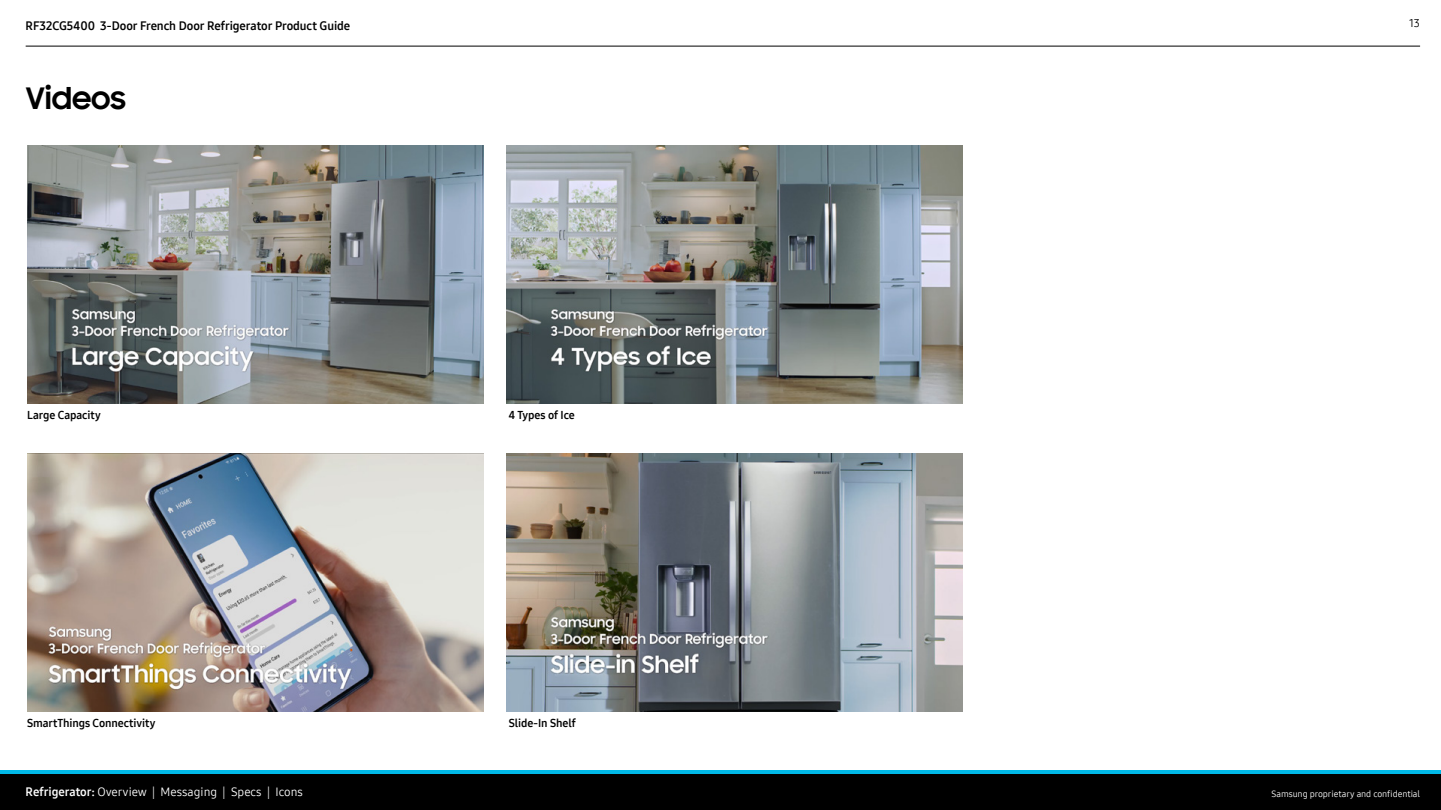
<style>
.page{position:relative;width:1441px;height:810px;background:#fff}
.page>*{position:absolute;margin:0;border:0;box-sizing:border-box;transform-origin:0 0}
.t1{font:700 30px "Samsung Sharp Sans";letter-spacing:-.005em;color:#000}
.t2{font:12px "Samsung One 700";letter-spacing:-.005em;color:#000}
.t3{font:12px "Samsung One 400";color:#fff}
.t4{font:11.25px "Samsung One 700";letter-spacing:-.005em;color:#000}
.t5{font:11.25px "Samsung One 400";color:#000101}
.t6{font:9px "Samsung One 400";letter-spacing:-.01em;color:#fff}
.s1{font-family:"Samsung One 700"}
</style>
<div class="page">
<div style="left:0;top:773px;width:1440px;height:37px;background:#000"></div>
<hr style="left:0;top:770px;width:1440px;height:3px;background:#00b9e8">
<hr style="left:26px;top:46px;width:1393px;height:1px;background:#000">
<img style="left:27px;top:146px;width:456px;height:258px">
<img style="left:506px;top:146px;width:456px;height:258px">
<img style="left:27px;top:454px;width:456px;height:258px">
<img style="left:506px;top:454px;width:456px;height:258px">
<p class="t2" style="left:26px;top:18px;width:326px">RF32CG5400 3-Door French Door Refrigerator Product Guide</p>
<p class="t5" style="left:1408px;top:15px;width:12px">13</p>
<p class="t1" style="left:26px;top:76px;width:102px">Videos</p>
<p class="t4" style="left:27px;top:407px;width:75px">Large Capacity</p>
<p class="t4" style="left:508px;top:407px;width:68px">4 Types of Ice</p>
<p class="t4" style="left:27px;top:715px;width:130px">SmartThings Connectivity</p>
<p class="t4" style="left:508px;top:715px;width:68px">Slide-In Shelf</p>
<p class="t3" style="left:26px;top:784px;width:279px"><span class="s1">Refrigerator:</span> Overview | Messaging | Specs | Icons</p>
<p class="t6" style="left:1271px;top:787px;width:150px">Samsung proprietary and confidential</p>
</div>
